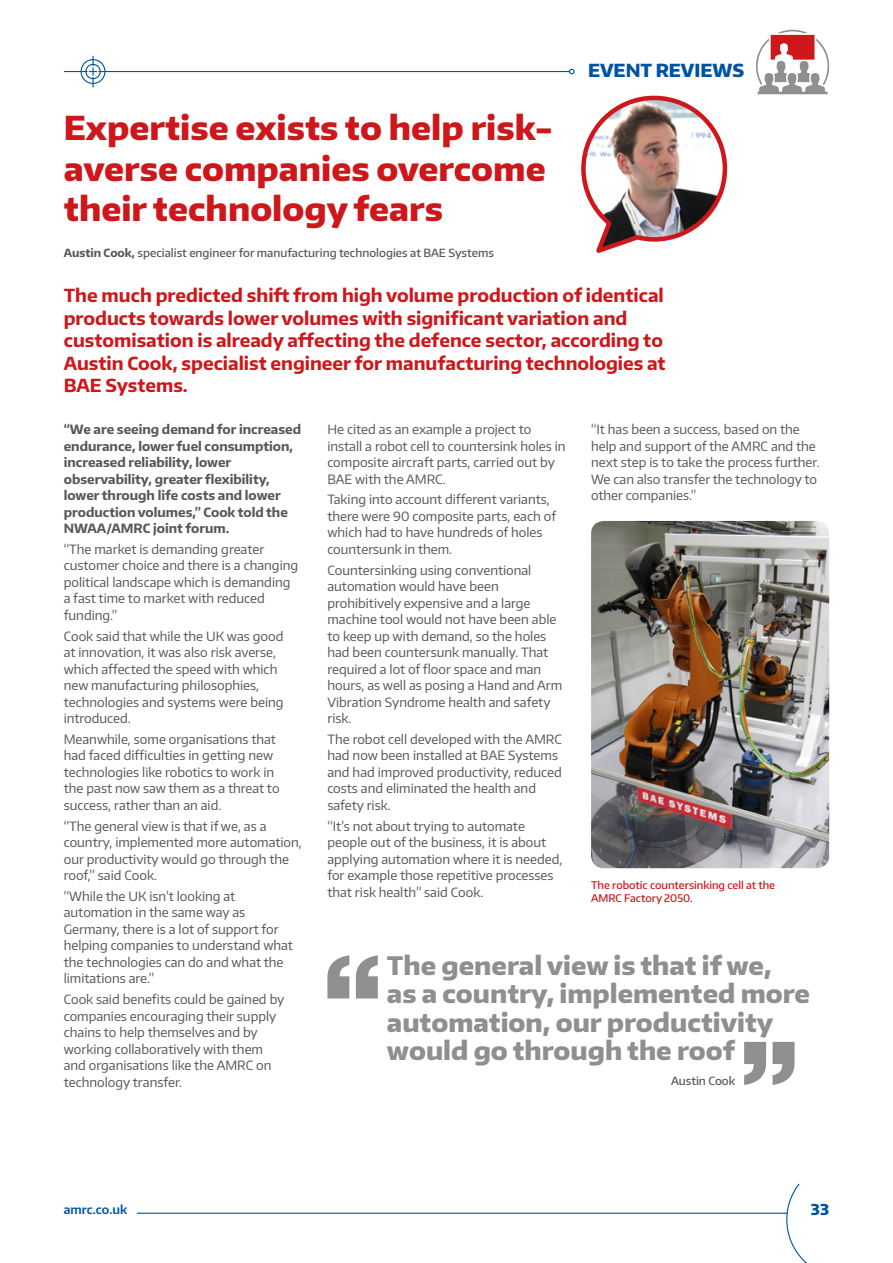
<style>
.page{position:relative;width:893px;height:1263px;background:#fff}
.page>*{position:absolute;margin:0;border:0;box-sizing:border-box;transform-origin:0 0}
.t1{font:800 33px/40.5px "Encode Sans";color:#cd171a}
.t2{font:800 25.5px/28.5px "Encode Sans";color:#8e9090}
.t3{font:700 18px/22.5px "Encode Sans";color:#cd171a}
.t4{font:800 18px "Encode Sans";color:#0053a1}
.t5{font:800 15px "Encode Sans";color:#0053a1}
.t6{font:12.75px/16.5px "Encode Sans";color:#575756}
.t7{font:700 12.75px/16.5px "Encode Sans";color:#575756}
.t8{font:600 12px "Encode Sans";color:#0053a1}
.t9{font:500 11.25px "Encode Sans";color:#575756}
.t10{font:500 10.5px/13.5px "Encode Sans";color:#cd171a}
.s1{font-weight:700}
</style>
<div class="page">
<svg style="left:756px;top:30px;width:73px;height:64px"></svg>
<hr style="left:99px;top:71px;width:470px;height:1px;background:#0053a1">
<svg style="left:569px;top:69px;width:6px;height:5px"></svg>
<div style="left:81px;top:59px;width:24px;height:25px;border:1px solid #0053a1;border-radius:50%"></div>
<div style="left:85px;top:64px;width:16px;height:15px;border:1px solid #0053a1;border-radius:50%"></div>
<svg style="left:64px;top:56px;width:33px;height:31px"></svg>
<img style="left:581px;top:95px;width:147px;height:158px">
<img style="left:591px;top:521px;width:238px;height:347px">
<svg style="left:327px;top:955px;width:51px;height:43px"></svg>
<svg style="left:744px;top:1042px;width:50px;height:43px"></svg>
<hr style="left:137px;top:1213px;width:650px;height:1px;background:#0053a1">
<svg style="left:786px;top:1183px;width:22px;height:80px"></svg>
<h1 class="t1" style="left:64px;top:107px;width:490px">Expertise exists to help risk&shy;averse companies overcome their technology fears</h1>
<p class="t9" style="left:64px;top:246px;width:432px"><span class="s1">Austin Cook,</span> specialist engineer for manufacturing technologies at BAE Systems</p>
<h3 class="t4" style="left:588px;top:58px;width:158px">EVENT REVIEWS</h3>
<p class="t3" style="left:64px;top:284px;width:603px">The much predicted shift from high volume production of identical products towards lower volumes with significant variation and customisation is already affecting the defence sector, according to Austin Cook, specialist engineer for manufacturing technologies at BAE Systems.</p>
<p class="t7" style="left:64px;top:421px;width:239px">“We are seeing demand for increased endurance, lower fuel consumption, increased reliability, lower observability, greater flexibility, lower through life costs and lower production volumes,” Cook told the NWAA/AMRC joint forum.</p>
<p class="t6" style="left:64px;top:540px;width:236px">“The market is demanding greater customer choice and there is a changing political landscape which is demanding a fast time to market with reduced funding.”</p>
<p class="t6" style="left:64px;top:627px;width:221px">Cook said that while the UK was good at innovation, it was also risk averse, which affected the speed with which new manufacturing philosophies, technologies and systems were being introduced.</p>
<p class="t6" style="left:64px;top:730px;width:217px">Meanwhile, some organisations that had faced difficulties in getting new technologies like robotics to work in the past now saw them as a threat to success, rather than an aid.</p>
<p class="t6" style="left:64px;top:817px;width:240px">“The general view is that if we, as a country, implemented more automation, our productivity would go through the roof,” said Cook.</p>
<p class="t6" style="left:64px;top:887px;width:231px">“While the UK isn’t looking at automation in the same way as<br>Germany, there is a lot of support for helping companies to understand what the technologies can do and what the limitations are.”</p>
<p class="t6" style="left:64px;top:991px;width:222px">Cook said benefits could be gained by companies encouraging their supply chains to help themselves and by working collaboratively with them and organisations like the AMRC on technology transfer.</p>
<p class="t6" style="left:327px;top:421px;width:240px">He cited as an example a project to install a robot cell to countersink holes in composite aircraft parts, carried out by BAE with the AMRC.</p>
<p class="t6" style="left:327px;top:491px;width:230px">Taking into account different variants, there were 90 composite parts, each of which had to have hundreds of holes countersunk in them.</p>
<p class="t6" style="left:327px;top:561px;width:237px">Countersinking using conventional automation would have been prohibitively expensive and a large machine tool would not have been able to keep up with demand, so the holes had been countersunk manually. That required a lot of floor space and man hours, as well as posing a Hand and Arm<br>Vibration Syndrome health and safety risk.</p>
<p class="t6" style="left:327px;top:730px;width:236px">The robot cell developed with the AMRC had now been installed at BAE Systems and had improved productivity, reduced costs and eliminated the health and safety risk.</p>
<p class="t6" style="left:327px;top:817px;width:236px">“It’s not about trying to automate people out of the business, it is about applying automation where it is needed, for example those repetitive processes that risk health” said Cook.</p>
<p class="t6" style="left:591px;top:421px;width:230px">“It has been a success, based on the help and support of the AMRC and the next step is to take the process further.<br>We can also transfer the technology to other companies.”</p>
<p class="t10" style="left:591px;top:878px;width:185px">The robotic countersinking cell at the<br>AMRC Factory 2050.</p>
<h2 class="t2" style="left:387px;top:950px;width:425px">The general view is that if we,<br>as a country, implemented more automation, our productivity would go through the roof</h2>
<p class="t9" style="left:671px;top:1073px;width:66px">Austin Cook</p>
<p class="t8" style="left:64px;top:1202px;width:65px">amrc.co.uk</p>
<p class="t5" style="left:811px;top:1200px;width:20px">33</p>
</div>
